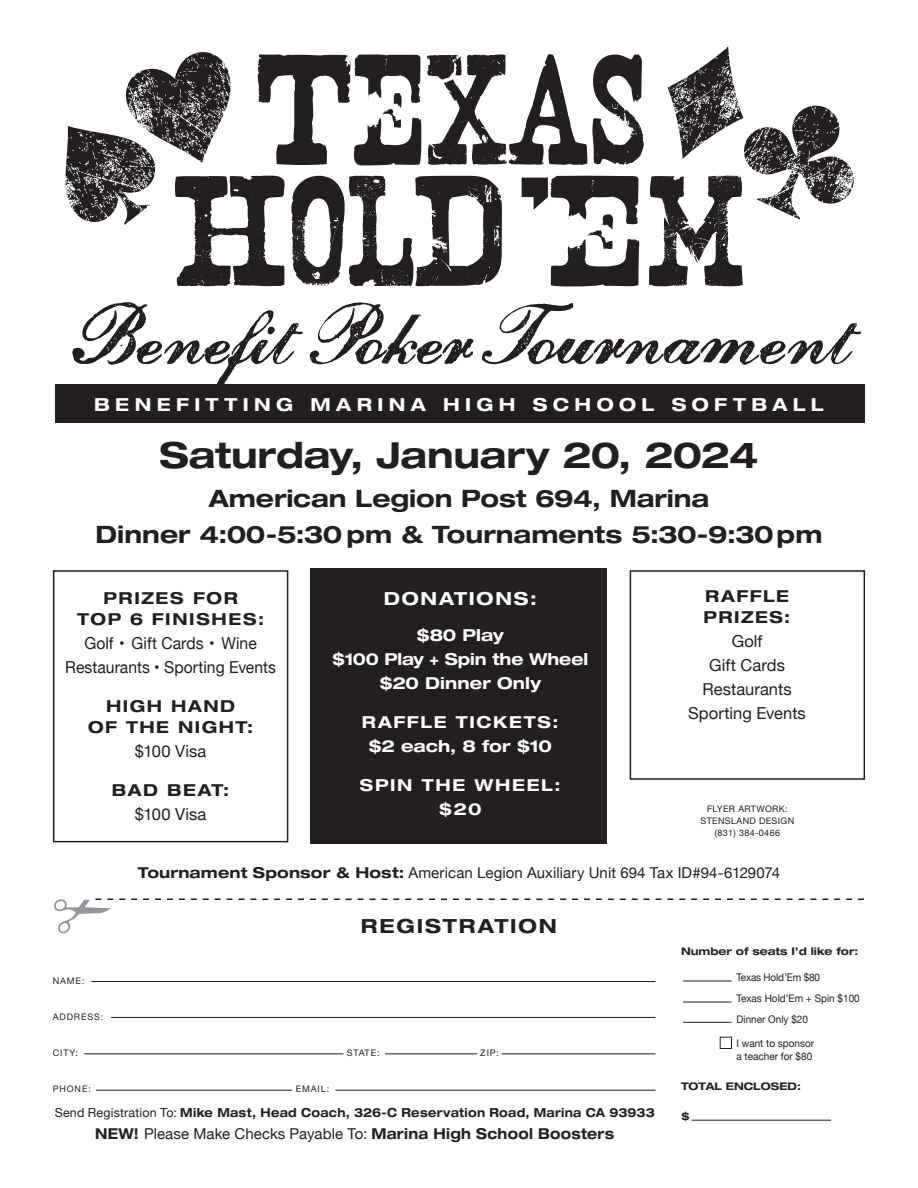
<style>
.page{position:relative;width:918px;height:1188px;background:#fff}
.page>*{position:absolute;margin:0;border:0;box-sizing:border-box;transform-origin:0 0}
.t1{font:93px "Magesta Script";color:#231f20}
.t2{font:700 expanded 36px "Helvetica Neue LT Std";letter-spacing:-.005em;color:#231f20}
.t3{font:700 expanded 24px "Helvetica Neue LT Std";color:#231f20}
.t4{font:700 expanded 19.5px "Helvetica Neue LT Std";letter-spacing:.1em;color:#231f20}
.t5{font:700 expanded 18px "Helvetica Neue LT Std";letter-spacing:.295em;color:#fff}
.t6{font:700 expanded 18px "Helvetica Neue LT Std";letter-spacing:.1em;color:#fff}
.t7{font:700 expanded 16.5px/21px "Helvetica Neue LT Std";letter-spacing:.095em;color:#231f20;text-align:center}
.t8{font:700 expanded 16.5px "Helvetica Neue LT Std";letter-spacing:.005em;color:#fff}
.t9{font:16.5px "Helvetica Neue";letter-spacing:.005em;color:#231f20}
.t10{font:16.5px "Helvetica Neue";letter-spacing:.005em;color:#231f20;scale:.95 1}
.t11{font:700 expanded 16.5px "Helvetica Neue LT Std";letter-spacing:.1em;color:#fff}
.t12{font:15px "Helvetica Neue";letter-spacing:.005em;color:#231f20}
.t13{font:700 expanded 15px "Helvetica Neue LT Std";letter-spacing:.02em;color:#231f20;scale:.89 1}
.t14{font:700 expanded 12.45px "Helvetica Neue LT Std";letter-spacing:.025em;color:#231f20;scale:.89 1}
.t15{font:10.5px "Helvetica Neue";color:#231f20;scale:.95 1}
.t16{font:700 expanded 10.5px "Helvetica Neue LT Std";color:#231f20}
.t17{font:10.5px "Helvetica Neue";letter-spacing:-.02em;color:#231f20;scale:.95 1}
.t18{font:9px/12px "Helvetica Neue";letter-spacing:.04em;color:#231f20;text-align:center}
.t19{font:9px "Helvetica Neue";letter-spacing:.1em;color:#231f20}
.s1{font-family:"Helvetica Neue";font-weight:400;font-stretch:normal}
.s2{font-family:"Helvetica Neue LT Std";font-weight:700;font-stretch:expanded}
</style>
<div class="page">
<div style="left:630px;top:570px;width:235px;height:210px;border:2px solid #231f20"></div>
<div style="left:53px;top:570px;width:235px;height:272px;border:2px solid #231f20"></div>
<div style="left:55px;top:384px;width:810px;height:39px;background:#231f20"></div>
<svg style="left:54px;top:898px;width:810px;height:36px"></svg>
<hr style="left:91px;top:981px;width:565px;height:1px;background:#231f20">
<hr style="left:683px;top:981px;width:48px;height:1px;background:#231f20">
<hr style="left:683px;top:1002px;width:48px;height:1px;background:#231f20">
<hr style="left:111px;top:1017px;width:544px;height:1px;background:#231f20">
<hr style="left:84px;top:1053px;width:260px;height:1px;background:#231f20">
<hr style="left:96px;top:1090px;width:196px;height:1px;background:#231f20">
<hr style="left:335px;top:1090px;width:321px;height:1px;background:#231f20">
<hr style="left:692px;top:1120px;width:139px;height:1px;background:#231f20">
<hr style="left:385px;top:1053px;width:92px;height:1px;background:#231f20">
<hr style="left:501px;top:1053px;width:154px;height:1px;background:#231f20">
<div style="left:720px;top:1037px;width:12px;height:12px;border:1px solid #231f20"></div>
<svg style="left:176px;top:176px;width:567px;height:110px"></svg>
<svg style="left:258px;top:54px;width:386px;height:111px"></svg>
<div style="left:310px;top:569px;width:297px;height:275px;background:#231f20"></div>
<svg style="left:65px;top:52px;width:166px;height:173px"></svg>
<svg style="left:667px;top:46px;width:187px;height:173px"></svg>
<hr style="left:683px;top:1022px;width:48px;height:1px;background:#231f20">
<p class="t1" style="left:68px;top:288px;width:782px">Benefit Poker Tournament</p>
<p class="t5" style="left:94px;top:393px;width:731px">BENEFITTING MARINA HIGH SCHOOL SOFTBALL</p>
<p class="t2" style="left:159px;top:433px;width:601px">Saturday, January 20, 2024</p>
<p class="t3" style="left:209px;top:484px;width:502px">American Legion Post 694, Marina</p>
<p class="t3" style="left:96px;top:520px;width:728px">Dinner 4:00-5:30 pm &amp; Tournaments 5:30-9:30pm</p>
<p class="t7" style="left:77px;top:587px;width:189px">PRIZES FOR<br>TOP 6 FINISHES:</p>
<p class="t10" style="left:84px;top:631px;width:183px">Golf • Gift Cards • Wine</p>
<p class="t10" style="left:65px;top:655px;width:223px">Restaurants • Sporting Events</p>
<p class="t7" style="left:88px;top:695px;width:167px">HIGH HAND<br>OF THE NIGHT:</p>
<p class="t9" style="left:135px;top:739px;width:73px">$100 Visa</p>
<p class="t7" style="left:112px;top:777px;width:119px;line-height:24px">BAD BEAT: <span class="s1">$100 Visa</span></p>
<p class="t7" style="left:704px;top:586px;width:88px;text-align:left">RAFFLE<br>PRIZES:</p>
<p class="t9" style="left:732px;top:630px;width:32px">Golf</p>
<p class="t9" style="left:709px;top:654px;width:77px">Gift Cards</p>
<p class="t9" style="left:702px;top:678px;width:91px">Restaurants</p>
<p class="t9" style="left:688px;top:702px;width:119px">Sporting Events</p>
<p class="t6" style="left:384px;top:587px;width:155px">DONATIONS:</p>
<p class="t8" style="left:417px;top:625px;width:89px">$80 Play</p>
<p class="t8" style="left:332px;top:649px;width:258px">$100 Play + Spin the Wheel</p>
<p class="t8" style="left:379px;top:673px;width:163px">$20 Dinner Only</p>
<p class="t11" style="left:362px;top:712px;width:198px">RAFFLE TICKETS:</p>
<p class="t8" style="left:368px;top:736px;width:185px">$2 each, 8 for $10</p>
<p class="t11" style="left:360px;top:775px;width:202px">SPIN THE WHEEL:</p>
<p class="t8" style="left:439px;top:799px;width:44px">$20</p>
<p class="t18" style="left:700px;top:803px;width:95px">FLYER ARTWORK:<br>STENSLAND DESIGN (831) 384-0466</p>
<p class="t12" style="left:138px;top:861px;width:644px"><span class="s2">Tournament Sponsor &amp; Host:</span> American Legion Auxiliary Unit 694 Tax ID#94-6129074</p>
<p class="t4" style="left:361px;top:914px;width:198px">REGISTRATION</p>
<p class="t18" style="left:53px;top:975px;width:33px">NAME:</p>
<p class="t19" style="left:53px;top:1010px;width:52px">ADDRESS:</p>
<p class="t18" style="left:53px;top:1047px;width:27px">CITY:</p>
<p class="t18" style="left:347px;top:1047px;width:34px">STATE:</p>
<p class="t18" style="left:480px;top:1047px;width:20px">ZIP:</p>
<p class="t18" style="left:53px;top:1083px;width:40px">PHONE:</p>
<p class="t18" style="left:296px;top:1083px;width:35px">EMAIL:</p>
<p class="t16" style="left:681px;top:945px;width:179px">Number of seats I’d like for:</p>
<p class="t17" style="left:737px;top:969px;width:89px">Texas Hold ’Em $80</p>
<p class="t15" style="left:737px;top:990px;width:131px">Texas Hold’Em + Spin $100</p>
<p class="t15" style="left:737px;top:1011px;width:77px">Dinner Only $20</p>
<p class="t15" style="left:736px;top:1035px;width:83px">I want to sponsor</p>
<p class="t15" style="left:737px;top:1049px;width:81px">a teacher for $80</p>
<p class="t16" style="left:681px;top:1080px;width:121px">TOTAL ENCLOSED:</p>
<p class="t14" style="left:55px;top:1104px;width:676px"><span class="s1">Send Registration To:</span> Mike Mast, Head Coach, 326-C Reservation Road, Marina CA 93933</p>
<p class="t16" style="left:681px;top:1110px;width:10px">$</p>
<p class="t13" style="left:95px;top:1124px;width:585px">NEW! <span class="s1">Please Make Checks Payable To:</span> Marina High School Boosters</p>
</div>
